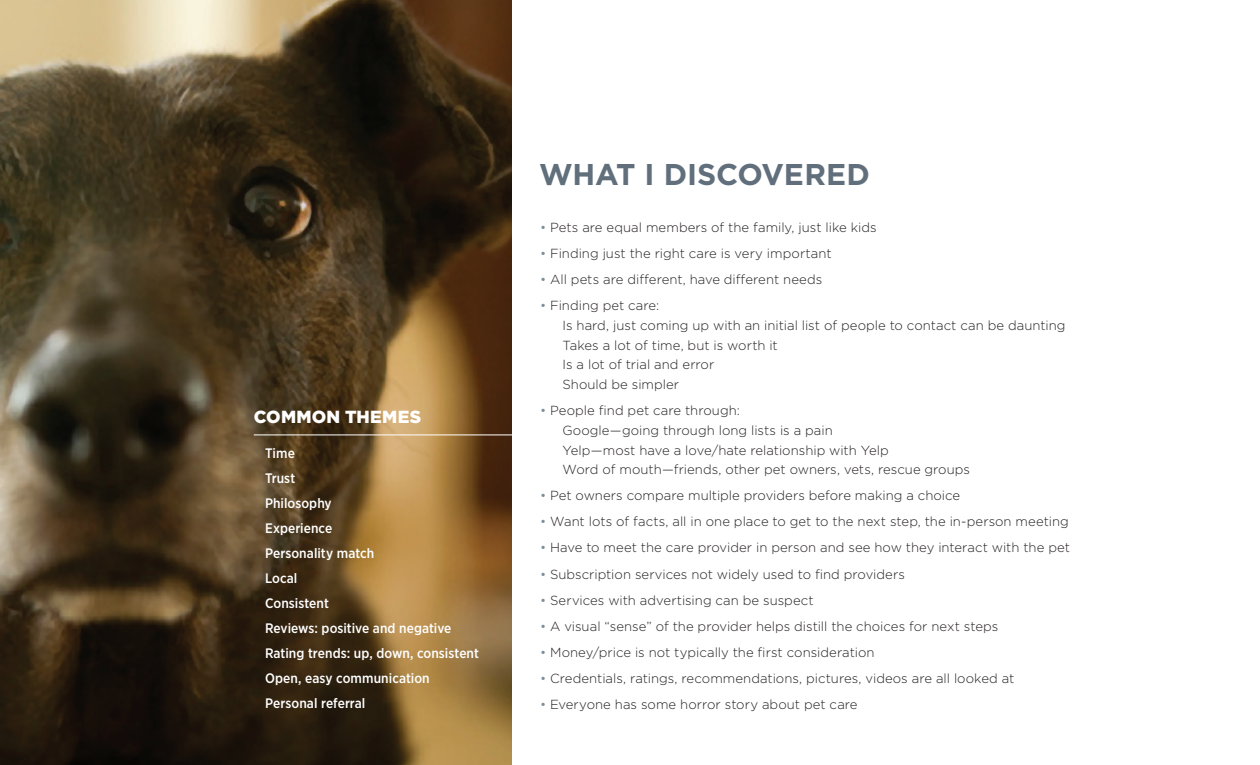
<style>
.page{position:relative;width:1260px;height:765px;background:#fff}
.page>*{position:absolute;margin:0;border:0;box-sizing:border-box;transform-origin:0 0}
.t1{font:700 30px "Gotham";letter-spacing:-.005em;color:#606f7b}
.t2{font:900 17.5px "Gotham";letter-spacing:.01em;color:#fff}
.t3{font:500 13.75px/25px "Gotham Narrow";letter-spacing:.005em;color:#fff}
.t4{font:300 13.12px/19.8px "Gotham";color:#231f20}
.s1{color:#7c8d9a}
</style>
<div class="page">
<img style="left:0;top:0;width:511px;height:765px">
<hr style="left:254px;top:434px;width:258px;height:1px;background:#fff">
<h2 class="t2" style="left:254px;top:405px;width:169px">COMMON THEMES</h2>
<p class="t3" style="left:265px;top:441px;width:215px">Time<br>Trust<br>Philosophy<br>Experience<br>Personality match<br>Local<br>Consistent<br>Reviews: positive and negative<br>Rating trends: up, down, consistent<br>Open, easy communication<br>Personal referral</p>
<h1 class="t1" style="left:539px;top:155px;width:333px">WHAT I DISCOVERED</h1>
<p class="t4" style="left:540px;top:217px;width:338px"><span class="s1">•</span> Pets are equal members of the family, just like kids</p>
<p class="t4" style="left:540px;top:243px;width:293px"><span class="s1">•</span> Finding just the right care is very important</p>
<p class="t4" style="left:540px;top:269px;width:284px"><span class="s1">•</span> All pets are different, have different needs</p>
<p class="t4" style="left:562px;top:295px;width:505px;text-indent:-22px"><span class="s1">•</span> Finding pet care:<br>Is hard, just coming up with an initial list of people to contact can be daunting Takes a lot of time, but is worth it<br>Is a lot of trial and error<br>Should be simpler</p>
<p class="t4" style="left:562px;top:400px;width:409px;text-indent:-22px"><span class="s1">•</span> People find pet care through:<br>Google—going through long lists is a pain<br>Yelp—most have a love/hate relationship with Yelp<br>Word of mouth—friends, other pet owners, vets, rescue groups</p>
<p class="t4" style="left:540px;top:486px;width:422px"><span class="s1">•</span> Pet owners compare multiple providers before making a choice</p>
<p class="t4" style="left:540px;top:512px;width:530px"><span class="s1">•</span> Want lots of facts, all in one place to get to the next step, the in-person meeting</p>
<p class="t4" style="left:540px;top:538px;width:531px"><span class="s1">•</span> Have to meet the care provider in person and see how they interact with the pet</p>
<p class="t4" style="left:540px;top:564px;width:366px"><span class="s1">•</span> Subscription services not widely used to find providers</p>
<p class="t4" style="left:540px;top:590px;width:275px"><span class="s1">•</span> Services with advertising can be suspect</p>
<p class="t4" style="left:540px;top:616px;width:460px"><span class="s1">•</span> A visual “sense” of the provider helps distill the choices for next steps</p>
<p class="t4" style="left:540px;top:642px;width:336px"><span class="s1">•</span> Money/price is not typically the first consideration</p>
<p class="t4" style="left:540px;top:668px;width:476px"><span class="s1">•</span> Credentials, ratings, recommendations, pictures, videos are all looked at</p>
<p class="t4" style="left:540px;top:694px;width:319px"><span class="s1">•</span> Everyone has some horror story about pet care</p>
</div>
